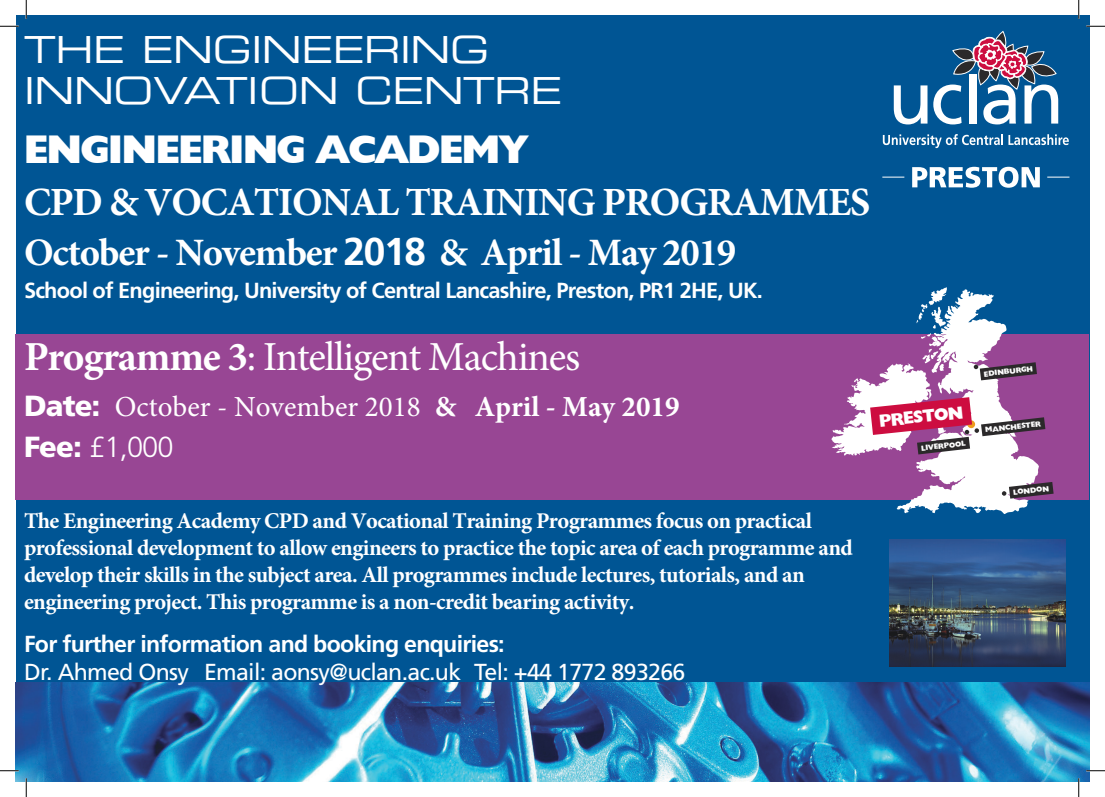
<style>
.page{position:relative;width:1105px;height:797px;background:#fff}
.page>*{position:absolute;margin:0;border:0;box-sizing:border-box;transform-origin:0 0}
.t1{font:41.25px "Minion Pro";letter-spacing:-.03em;color:#fff}
.t2{font:700 40px "Minion Pro";letter-spacing:-.03em;color:#fff}
.t3{font:800 40px "Humanist 521 BT";letter-spacing:-.03em;color:#fff}
.t4{font:700 38.75px "Minion Pro";letter-spacing:-.03em;color:#fff}
.t5{font:36.75px/40.8px "Eurostile Extended Two";letter-spacing:-.01em;color:#fff}
.t6{font:29.12px "Minion Pro";color:#fff}
.t7{font:300 29.12px "Frutiger LT";color:#fff}
.t8{font:23.12px "Frutiger LT";letter-spacing:-.03em;color:#fff}
.t9{font:700 23.12px "Frutiger LT";letter-spacing:-.03em;color:#fff}
.t10{font:700 22.5px/27px "Minion Pro";letter-spacing:-.025em;color:#fff}
.t11{font:700 21.88px "Frutiger LT";letter-spacing:-.035em;color:#fff}
.t12{font:800 17.62px "Humanist 521 BT";color:#fff}
.t13{font:800 7.5px "Humanist 521 BT";color:#fff}
.s1{font-family:"Frutiger LT"}
.s2{font-weight:700}
.s3{font-family:"Frutiger LT";font-weight:900}
.s4{font-weight:900}
</style>
<div class="page">
<div style="left:16px;top:16px;width:1073px;height:743px;background:#005594"></div>
<div style="left:16px;top:334px;width:1073px;height:165px;background:#984694"></div>
<img style="left:16px;top:682px;width:1073px;height:99px">
<img style="left:889px;top:539px;width:176px;height:127px">
<svg style="left:831px;top:287px;width:222px;height:227px"></svg>
<svg style="left:912px;top:167px;width:128px;height:21px"></svg>
<svg style="left:882px;top:177px;width:22px;height:1px"></svg>
<svg style="left:1047px;top:177px;width:22px;height:1px"></svg>
<svg style="left:894px;top:85px;width:33px;height:39px"></svg>
<svg style="left:933px;top:31px;width:125px;height:93px"></svg>
<svg style="left:883px;top:134px;width:186px;height:14px"></svg>
<svg style="left:0;top:25px;width:19px;height:2px"></svg>
<svg style="left:1086px;top:25px;width:19px;height:2px"></svg>
<svg style="left:0;top:770px;width:19px;height:1px"></svg>
<svg style="left:1086px;top:770px;width:19px;height:1px"></svg>
<svg style="left:25px;top:0;width:2px;height:19px"></svg>
<svg style="left:25px;top:778px;width:2px;height:19px"></svg>
<svg style="left:1078px;top:0;width:1px;height:19px"></svg>
<svg style="left:1078px;top:778px;width:1px;height:19px"></svg>
<h3 class="t5" style="left:24px;top:30px;width:540px">THE ENGINEERING<br>INNOVATION CENTRE</h3>
<h2 class="t3" style="left:24px;top:126px;width:506px">ENGINEERING ACADEMY</h2>
<h2 class="t2" style="left:24px;top:174px;width:848px">CPD &amp; VOCATIONAL TRAINING PROGRAMMES</h2>
<h3 class="t4" style="left:24px;top:225px;width:714px">October - November <span class="s1">2018</span> &amp; April - May 2019</h3>
<p class="t11" style="left:24px;top:281px;width:740px">School of Engineering, University of Central Lancashire, Preston, PR1 2HE, UK.</p>
<h1 class="t1" style="left:24px;top:329px;width:558px"><span class="s2">Programme 3</span>: Intelligent Machines</h1>
<p class="t6" style="left:24px;top:387px;width:657px"><span class="s3">Date:</span> October - November 2018 <span class="s2">&amp; April - May 2019</span></p>
<p class="t7" style="left:24px;top:436px;width:151px"><span class="s4">Fee:</span> £1,000</p>
<p class="t12" style="left:878px;top:410px;width:86px;rotate:-6deg">PRESTON</p>
<p class="t13" style="left:921px;top:444px;width:46px;rotate:-7deg">LIVERPOOL</p>
<p class="t10" style="left:24px;top:507px;width:830px">The Engineering Academy CPD and Vocational Training Programmes focus on practical professional development to allow engineers to practice the topic area of each programme and develop their skills in the subject area. All programmes include lectures, tutorials, and an engineering project. This programme is a non-credit bearing activity.</p>
<p class="t9" style="left:24px;top:634px;width:482px">For further information and booking enquiries:</p>
<p class="t8" style="left:24px;top:662px;width:663px">Dr. Ahmed Onsy Email: aonsy@uclan.ac.uk Tel: +44 1772 893266</p>
<p class="t13" style="left:983px;top:370px;width:51px;rotate:-7deg">EDINBURGH</p>
<p class="t13" style="left:985px;top:426px;width:57px;rotate:-7deg">MANCHESTER</p>
<p class="t13" style="left:1012px;top:488px;width:38px;rotate:-7deg">LONDON</p>
</div>
